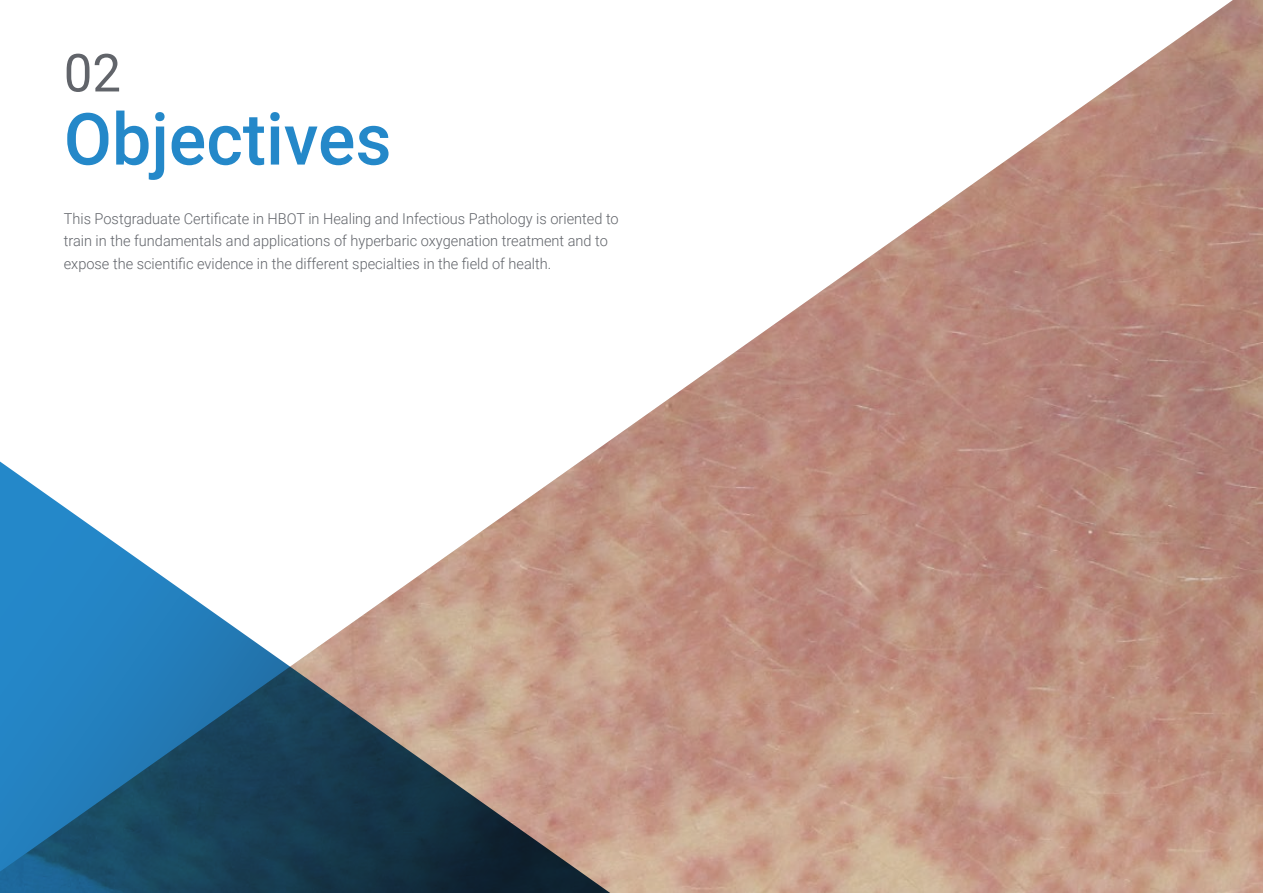
<style>
.page{position:relative;width:1263px;height:893px;background:#fff}
.page>*{position:absolute;margin:0;border:0;box-sizing:border-box;transform-origin:0 0}
.t1{font:500 72px "Roboto";color:#2488c9}
.t2{font:52.5px "Roboto";color:#61646a}
.t3{font:300 15px/22.5px "Roboto";color:#61646a}
</style>
<div class="page">
<img style="left:602px;top:0;width:661px;height:893px">
<svg style="left:0;top:446px;width:640px;height:447px"></svg>
<h2 class="t2" style="left:64px;top:36px;width:59px">02</h2>
<h1 class="t1" style="left:64px;top:89px;width:329px">Objectives</h1>
<p class="t3" style="left:64px;top:207px;width:556px">This Postgraduate Certificate in HBOT in Healing and Infectious Pathology is oriented to train in the fundamentals and applications of hyperbaric oxygenation treatment and to expose the scientific evidence in the different specialties in the field of health.</p>
</div>
